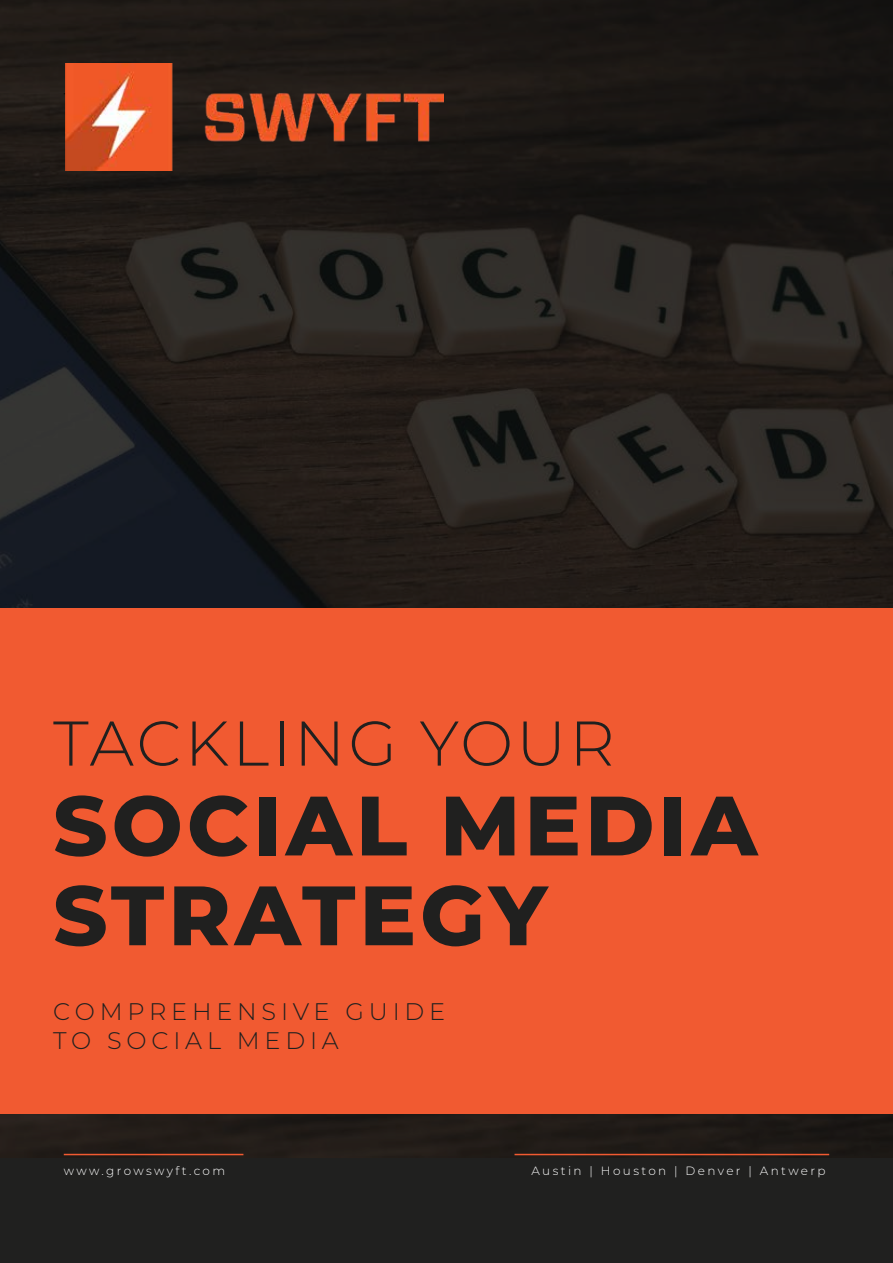
<style>
.page{position:relative;width:893px;height:1263px;background:#20201f}
.page>*{position:absolute;margin:0;border:0;box-sizing:border-box;transform-origin:0 0}
.t1{font:800 84px/89.8px "Montserrat";letter-spacing:.05em;color:#20201f}
.t2{font:300 63px "Montserrat";letter-spacing:.05em;color:#20201f}
.t3{font:300 24px/28.8px "Montserrat";letter-spacing:.2em;color:#20201f}
.t4{font:300 12px "Montserrat";letter-spacing:.2em;color:#fff}
</style>
<div class="page">
<img style="left:0;top:0;width:893px;height:1157px">
<div style="left:0;top:608px;width:893px;height:506px;background:#f15a31"></div>
<hr style="left:64px;top:1154px;width:179px;height:1px;background:#f15a31">
<hr style="left:514px;top:1154px;width:315px;height:1px;background:#f15a31">
<img style="left:65px;top:64px;width:378px;height:107px">
<h2 class="t2" style="left:53px;top:700px;width:563px">TACKLING YOUR</h2>
<h1 class="t1" style="left:53px;top:776px;width:706px">SOCIAL MEDIA<br>STRATEGY</h1>
<h3 class="t3" style="left:53px;top:997px;width:394px">COMPREHENSIVE GUIDE<br>TO SOCIAL MEDIA</h3>
<p class="t4" style="left:64px;top:1162px;width:163px">www.growswyft.com</p>
<p class="t4" style="left:531px;top:1162px;width:296px">Austin | Houston | Denver | Antwerp</p>
</div>
